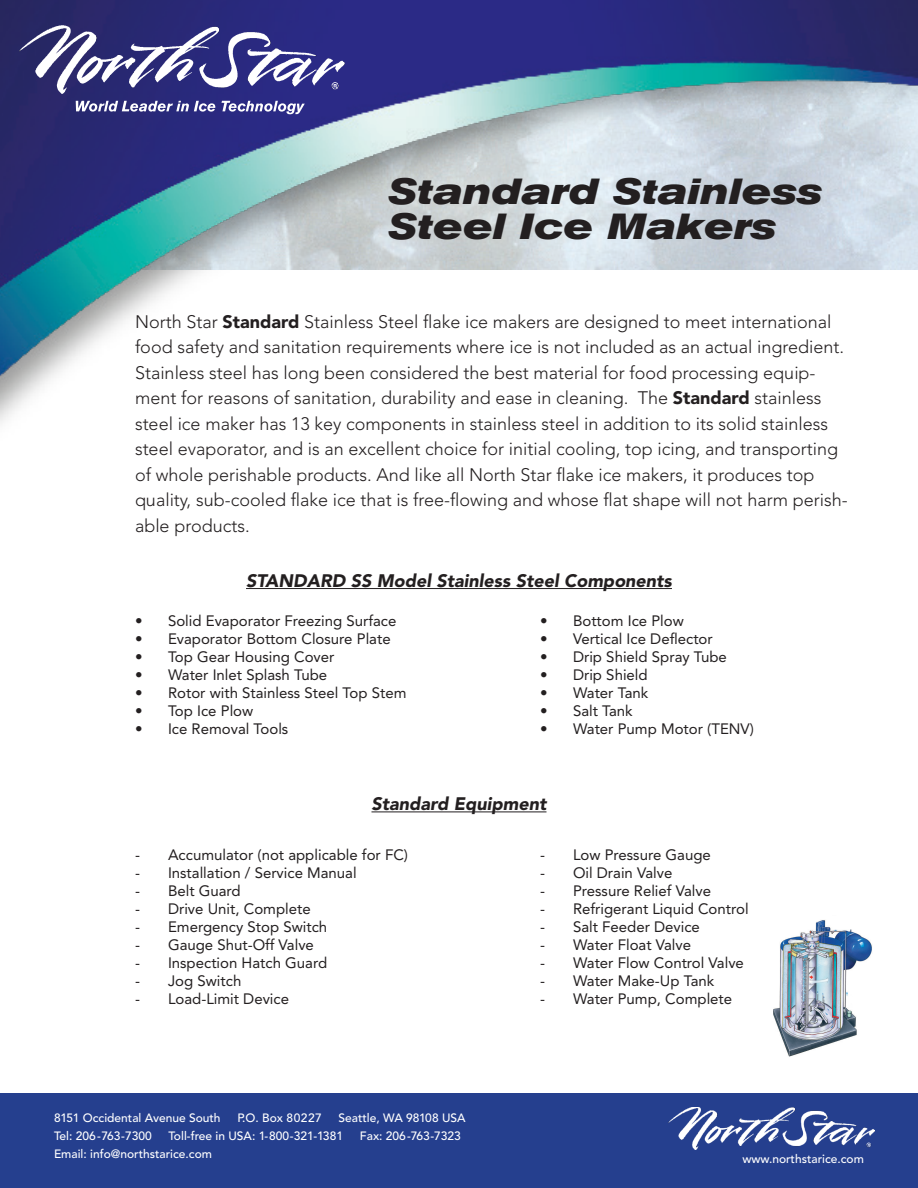
<style>
.page{position:relative;width:918px;height:1188px;background:#fff}
.page>*{position:absolute;margin:0;border:0;box-sizing:border-box;transform-origin:0 0}
.Front_Main_Headline{font:italic 700 expanded 36px/34.5px "Akzidenz Grotesk BQ";color:#231f20}
.t1{font:300 18px/25.5px "Avenir LT Std";color:#231f20}
.Back_Address{font:italic 900 18px "Avenir LT Std";color:#231f20}
.t2{font:15px "Avenir LT Std";color:#231f20}
.t3{font:500 12px "Avenir LT Std";color:#fff}
.t4{font:500 12px "Avenir LT Std";letter-spacing:.04em;color:#fff}
.s1{font-weight:900}
</style>
<div class="page">
<img style="left:0;top:0;width:918px;height:423px">
<img style="left:19px;top:26px;width:325px;height:68px">
<svg style="left:76px;top:101px;width:229px;height:13px"></svg>
<div style="left:0;top:1094px;width:918px;height:94px;background:#253f8e"></div>
<img style="left:668px;top:1107px;width:206px;height:43px">
<img style="left:773px;top:920px;width:99px;height:137px">
<hr style="left:246px;top:588px;width:426px;height:1px;background:#231f20">
<hr style="left:371px;top:811px;width:176px;height:1px;background:#231f20">
<p class="Front_Main_Headline" style="left:388px;top:174px;width:436px">Standard Stainless<br>Steel Ice Makers</p>
<p class="t1" style="left:135px;top:309px;width:714px">North Star <span class="s1">Standard</span> Stainless Steel flake ice makers are designed to meet international food safety and sanitation requirements where ice is not included as an actual ingredient.<br>Stainless steel has long been considered the best material for food processing equip&shy;ment for reasons of sanitation, durability and ease in cleaning. The <span class="s1">Standard</span> stainless steel ice maker has 13 key components in stainless steel in addition to its solid stainless steel evaporator, and is an excellent choice for initial cooling, top icing, and transporting of whole perishable products. And like all North Star flake ice makers, it produces top quality, sub-cooled flake ice that is free-flowing and whose flat shape will not harm perish&shy;able products.</p>
<p class="Back_Address" style="left:246px;top:570px;width:427px">STANDARD SS Model Stainless Steel Components</p>
<p class="t2" style="left:135px;top:612px;width:263px">• Solid Evaporator Freezing Surface</p>
<p class="t2" style="left:135px;top:630px;width:257px">• Evaporator Bottom Closure Plate</p>
<p class="t2" style="left:135px;top:648px;width:201px">• Top Gear Housing Cover</p>
<p class="t2" style="left:135px;top:666px;width:194px">• Water Inlet Splash Tube</p>
<p class="t2" style="left:135px;top:684px;width:273px">• Rotor with Stainless Steel Top Stem</p>
<p class="t2" style="left:135px;top:702px;width:120px">• Top Ice Plow</p>
<p class="t2" style="left:135px;top:720px;width:155px">• Ice Removal Tools</p>
<p class="t2" style="left:540px;top:612px;width:145px">• Bottom Ice Plow</p>
<p class="t2" style="left:540px;top:630px;width:174px">• Vertical Ice Deflector</p>
<p class="t2" style="left:540px;top:648px;width:188px">• Drip Shield Spray Tube</p>
<p class="t2" style="left:540px;top:666px;width:109px">• Drip Shield</p>
<p class="t2" style="left:540px;top:684px;width:110px">• Water Tank</p>
<p class="t2" style="left:540px;top:702px;width:94px">• Salt Tank</p>
<p class="t2" style="left:540px;top:720px;width:215px">• Water Pump Motor (TENV)</p>
<p class="Back_Address" style="left:371px;top:793px;width:177px">Standard Equipment</p>
<p class="t2" style="left:135px;top:846px;width:275px">- Accumulator (not applicable for FC)</p>
<p class="t2" style="left:135px;top:864px;width:223px">- Installation / Service Manual</p>
<p class="t2" style="left:135px;top:882px;width:107px">- Belt Guard</p>
<p class="t2" style="left:135px;top:900px;width:177px">- Drive Unit, Complete</p>
<p class="t2" style="left:135px;top:918px;width:194px">- Emergency Stop Switch</p>
<p class="t2" style="left:135px;top:936px;width:180px">- Gauge Shut-Off Valve</p>
<p class="t2" style="left:135px;top:954px;width:194px">- Inspection Hatch Guard</p>
<p class="t2" style="left:135px;top:972px;width:108px">- Jog Switch</p>
<p class="t2" style="left:135px;top:990px;width:156px">- Load-Limit Device</p>
<p class="t3" style="left:54px;top:1111px;width:168px">8151 Occidental Avenue South</p>
<p class="t4" style="left:237px;top:1111px;width:86px">P.O. Box 80227</p>
<p class="t3" style="left:339px;top:1111px;width:129px">Seattle, WA 98108 USA</p>
<p class="t3" style="left:54px;top:1129px;width:99px">Tel: 206-763-7300</p>
<p class="t3" style="left:168px;top:1129px;width:176px">Toll-free in USA: 1-800-321-1381</p>
<p class="t3" style="left:360px;top:1129px;width:103px">Fax: 206-763-7323</p>
<p class="t3" style="left:54px;top:1147px;width:160px">Email: info@northstarice.com</p>
<p class="t2" style="left:540px;top:846px;width:172px">- Low Pressure Gauge</p>
<p class="t2" style="left:540px;top:864px;width:134px">- Oil Drain Valve</p>
<p class="t2" style="left:540px;top:882px;width:173px">- Pressure Relief Valve</p>
<p class="t2" style="left:540px;top:900px;width:210px">- Refrigerant Liquid Control</p>
<p class="t2" style="left:540px;top:918px;width:162px">- Salt Feeder Device</p>
<p class="t2" style="left:540px;top:936px;width:153px">- Water Float Valve</p>
<p class="t2" style="left:540px;top:954px;width:205px">- Water Flow Control Valve</p>
<p class="t2" style="left:540px;top:972px;width:176px">- Water Make-Up Tank</p>
<p class="t2" style="left:540px;top:990px;width:194px">- Water Pump, Complete</p>
<p class="t3" style="left:742px;top:1152px;width:123px">www.northstarice.com</p>
</div>
